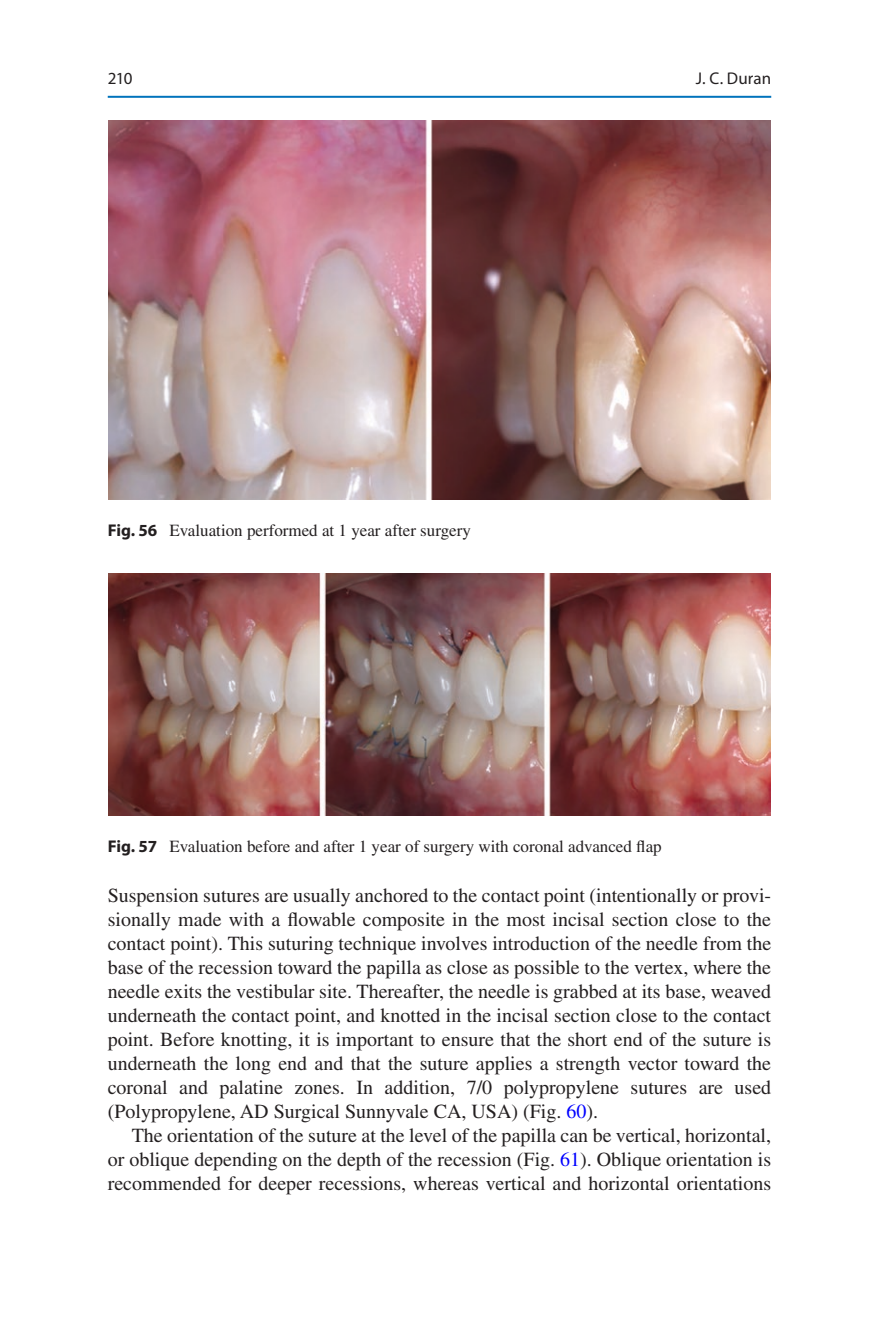
<style>
.page{position:relative;width:879px;height:1333px;background:#fff}
.page>*{position:absolute;margin:0;border:0;box-sizing:border-box;transform-origin:0 0}
.Text{font:20px/24px "Times LT Std";color:#231f20;text-align:justify}
.t1{font:17px "Times LT Std";color:#231f20}
.t2{font:17px "Myriad Pro";letter-spacing:.005em;color:#231f20}
.s1{font-family:"Myriad Pro";font-weight:700}
.s2{color:#00f}
</style>
<div class="page">
<img style="left:108px;top:121px;width:663px;height:378px">
<img style="left:108px;top:574px;width:663px;height:241px">
<hr style="left:108px;top:96px;width:663px;height:2px;background:#0073bc">
<p class="t2" style="left:108px;top:68px;width:26px">210</p>
<p class="t1" style="left:108px;top:520px;width:365px"><span class="s1">Fig. 56</span> Evaluation performed at 1 year after surgery</p>
<p class="t2" style="left:696px;top:68px;width:77px">J. C. Duran</p>
<p class="t1" style="left:108px;top:837px;width:555px"><span class="s1">Fig. 57</span> Evaluation before and after 1 year of surgery with coronal advanced flap</p>
<p class="Text" style="left:108px;top:883px;width:665px">Suspension sutures are usually anchored to the contact point (intentionally or provi&shy;sionally made with a flowable composite in the most incisal section close to the contact point). This suturing technique involves introduction of the needle from the base of the recession toward the papilla as close as possible to the vertex, where the needle exits the vestibular site. Thereafter, the needle is grabbed at its base, weaved underneath the contact point, and knotted in the incisal section close to the contact point. Before knotting, it is important to ensure that the short end of the suture is underneath the long end and that the suture applies a strength vector toward the coronal and palatine zones. In addition, 7/0 polypropylene sutures are used (Polypropylene, AD Surgical Sunnyvale CA, USA) (Fig. <span class="s2">60</span>).</p>
<p class="Text" style="left:108px;top:1123px;width:665px;text-indent:24px">The orientation of the suture at the level of the papilla can be vertical, horizontal, or oblique depending on the depth of the recession (Fig. <span class="s2">61</span>). Oblique orientation is recommended for deeper recessions, whereas vertical and horizontal orientations</p>
</div>
